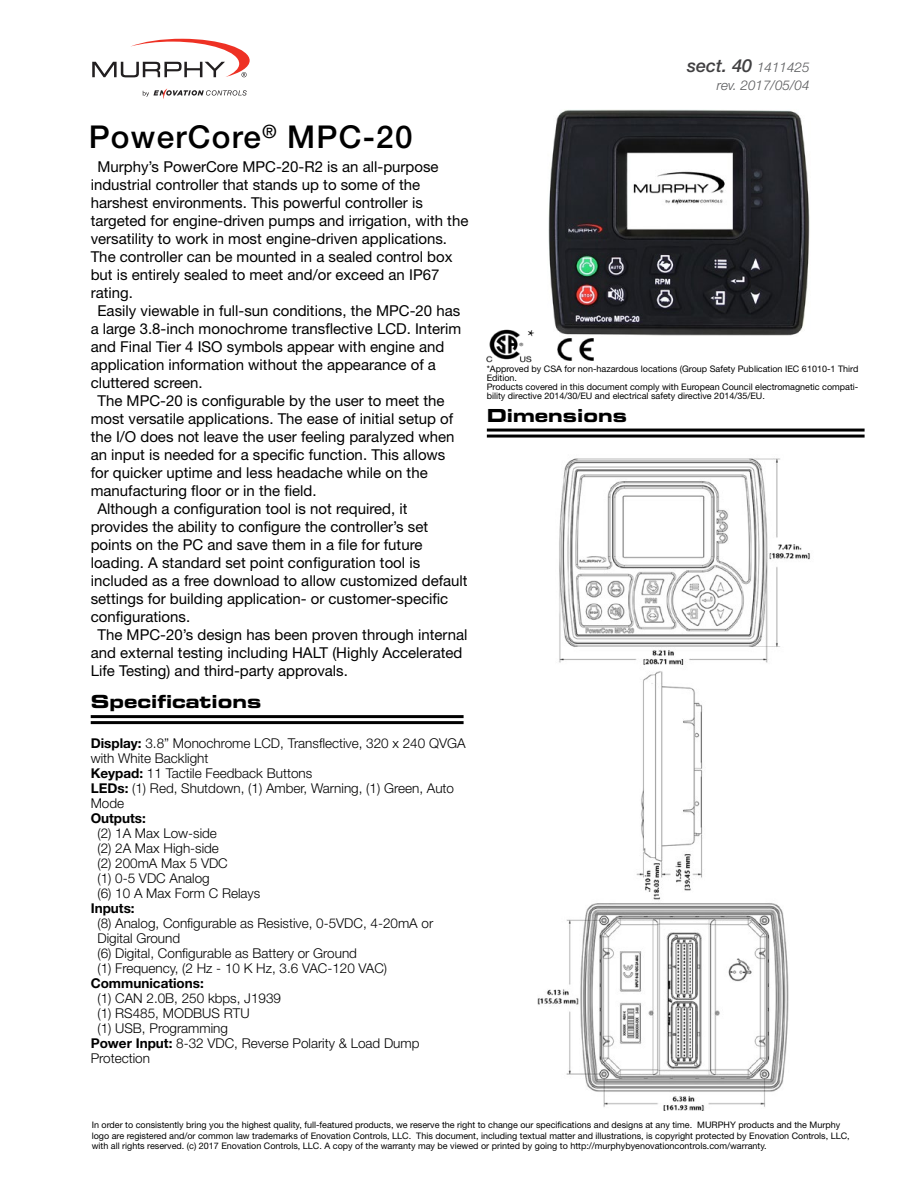
<style>
.page{position:relative;width:918px;height:1188px;background:#fff}
.page>*{position:absolute;margin:0;border:0;box-sizing:border-box;transform-origin:0 0}
.t1{font:500 31.5px "Helvetica Neue LT Std";letter-spacing:.04em;color:#000}
.t2{font:18px "Eurostile LT Std Bold Ex 2";color:#000}
.t3{font:italic 500 18px "Helvetica Neue LT Std";color:#414042}
.t4{font:18px "Minion Pro";color:#000}
.t5{font:15px "Helvetica Neue LT Std";color:#000}
.t6{font:300 13.5px/15px "Helvetica Neue LT Std";color:#000}
.t7{font:700 13.5px "Helvetica Neue LT Std";color:#000}
.t8{font:italic 300 13.5px "Helvetica Neue LT Std";color:#58595b}
.t9{font:9px/9px "Helvetica Neue LT Std";color:#000}
.s1{font-weight:700}
.s2{font-weight:300;font-size:13.5px;color:#58595b}
</style>
<div class="page">
<svg style="left:92px;top:39px;width:158px;height:38px"></svg>
<svg style="left:143px;top:88px;width:104px;height:11px"></svg>
<img style="left:548px;top:110px;width:262px;height:226px">
<hr style="left:91px;top:715px;width:373px;height:3px;background:#000">
<hr style="left:91px;top:721px;width:373px;height:3px;background:#000">
<img style="left:486px;top:329px;width:46px;height:34px">
<img style="left:558px;top:338px;width:35px;height:23px">
<hr style="left:487px;top:429px;width:378px;height:3px;background:#000">
<hr style="left:487px;top:435px;width:378px;height:3px;background:#000">
<img style="left:537px;top:458px;width:273px;height:653px">
<h1 class="t1" style="left:89px;top:118px;width:325px">PowerCore<sup>®</sup> MPC-20</h1>
<p class="t5" style="left:97px;top:158px;width:343px">Murphy’s PowerCore MPC-20-R2 is an all-purpose</p>
<p class="t5" style="left:91px;top:176px;width:331px">industrial controller that stands up to some of the</p>
<p class="t5" style="left:91px;top:194px;width:334px">harshest environments. This powerful controller is</p>
<p class="t5" style="left:91px;top:212px;width:379px">targeted for engine-driven pumps and irrigation, with the</p>
<p class="t5" style="left:91px;top:230px;width:358px">versatility to work in most engine-driven applications.</p>
<p class="t5" style="left:91px;top:248px;width:363px">The controller can be mounted in a sealed control box</p>
<p class="t5" style="left:91px;top:266px;width:350px">but is entirely sealed to meet and/or exceed an IP67</p>
<p class="t5" style="left:91px;top:284px;width:44px">rating.</p>
<p class="t5" style="left:97px;top:302px;width:364px">Easily viewable in full-sun conditions, the MPC-20 has</p>
<p class="t5" style="left:91px;top:320px;width:372px">a large 3.8-inch monochrome transflective LCD. Interim</p>
<p class="t5" style="left:91px;top:338px;width:355px">and Final Tier 4 ISO symbols appear with engine and</p>
<p class="t5" style="left:91px;top:356px;width:347px">application information without the appearance of a</p>
<p class="t5" style="left:91px;top:374px;width:113px">cluttered screen.</p>
<p class="t5" style="left:97px;top:392px;width:349px">The MPC-20 is configurable by the user to meet the</p>
<p class="t5" style="left:91px;top:410px;width:364px">most versatile applications. The ease of initial setup of</p>
<p class="t5" style="left:91px;top:428px;width:365px">the I/O does not leave the user feeling paralyzed when</p>
<p class="t5" style="left:91px;top:446px;width:356px">an input is needed for a specific function. This allows</p>
<p class="t5" style="left:91px;top:464px;width:339px">for quicker uptime and less headache while on the</p>
<p class="t5" style="left:91px;top:482px;width:227px">manufacturing floor or in the field.</p>
<p class="t5" style="left:97px;top:500px;width:312px">Although a configuration tool is not required, it</p>
<p class="t5" style="left:91px;top:518px;width:339px">provides the ability to configure the controller’s set</p>
<p class="t5" style="left:91px;top:536px;width:333px">points on the PC and save them in a file for future</p>
<p class="t5" style="left:91px;top:554px;width:331px">loading. A standard set point configuration tool is</p>
<p class="t5" style="left:91px;top:572px;width:378px">included as a free download to allow customized default</p>
<p class="t5" style="left:91px;top:590px;width:359px">settings for building application- or customer-specific</p>
<p class="t5" style="left:91px;top:608px;width:101px">configurations.</p>
<p class="t5" style="left:97px;top:626px;width:372px">The MPC-20’s design has been proven through internal</p>
<p class="t5" style="left:91px;top:644px;width:373px">and external testing including HALT (Highly Accelerated</p>
<p class="t5" style="left:91px;top:662px;width:259px">Life Testing) and third-party approvals.</p>
<p class="t2" style="left:91px;top:689px;width:172px">Specifications</p>
<p class="t6" style="left:91px;top:735px;width:376px"><span class="s1">Display:</span> 3.8” Monochrome LCD, Transflective, 320 x 240 QVGA with White Backlight<br><span class="s1">Keypad:</span> 11 Tactile Feedback Buttons<br><span class="s1">LEDs:</span> (1) Red, Shutdown, (1) Amber, Warning, (1) Green, Auto Mode</p>
<p class="t7" style="left:91px;top:810px;width:57px">Outputs:</p>
<p class="t6" style="left:97px;top:825px;width:164px">(2) 1A Max Low-side<br>(2) 2A Max High-side<br>(2) 200mA Max 5 VDC<br>(1) 0-5 VDC Analog<br>(6) 10 A Max Form C Relays</p>
<p class="t7" style="left:91px;top:900px;width:45px">Inputs:</p>
<p class="t6" style="left:97px;top:915px;width:337px">(8) Analog, Configurable as Resistive, 0-5VDC, 4-20mA or Digital Ground<br>(6) Digital, Configurable as Battery or Ground<br>(1) Frequency, (2 Hz - 10 K Hz, 3.6 VAC-120 VAC)</p>
<p class="t7" style="left:91px;top:975px;width:115px">Communications:</p>
<p class="t6" style="left:97px;top:990px;width:185px">(1) CAN 2.0B, 250 kbps, J1939</p>
<p class="t6" style="left:97px;top:1005px;width:154px">(1) RS485, MODBUS RTU</p>
<p class="t6" style="left:97px;top:1020px;width:132px">(1) USB, Programming</p>
<p class="t6" style="left:91px;top:1035px;width:330px"><span class="s1">Power Input:</span> 8-32 VDC, Reverse Polarity &amp; Load Dump</p>
<p class="t6" style="left:91px;top:1050px;width:61px">Protection</p>
<p class="t3" style="left:687px;top:55px;width:124px">sect. 40 <span class="s2">1411425</span></p>
<p class="t8" style="left:717px;top:77px;width:94px">rev. 2017/05/04</p>
<p class="t4" style="left:527px;top:324px;width:9px">*</p>
<p class="t9" style="left:487px;top:364px;width:373px">*Approved by CSA for non-hazardous locations (Group Safety Publication IEC 61010-1 Third Edition.<br>Products covered in this document comply with European Council electromagnetic compati&shy;bility directive 2014/30/EU and electrical safety directive 2014/35/EU.</p>
<p class="t2" style="left:487px;top:403px;width:142px">Dimensions</p>
<p class="t9" style="left:92px;top:1120px;width:759px;line-height:10.5px">In order to consistently bring you the highest quality, full-featured products, we reserve the right to change our specifications and designs at any time. MURPHY products and the Murphy logo are registered and/or common law trademarks of Enovation Controls, LLC. This document, including textual matter and illustrations, is copyright protected by Enovation Controls, LLC, with all rights reserved. (c) 2017 Enovation Controls, LLC. A copy of the warranty may be viewed or printed by going to http://murphybyenovationcontrols.com/warranty.</p>
</div>
